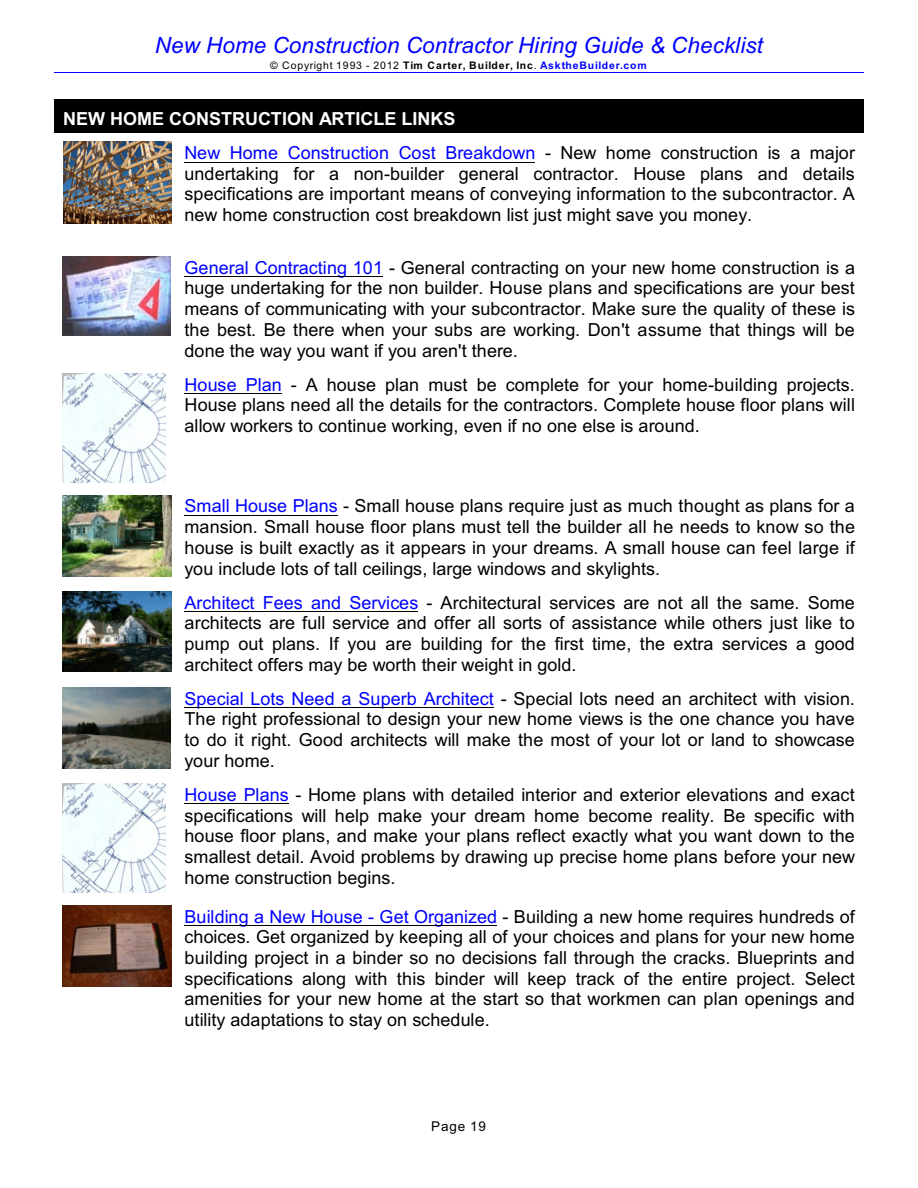
<style>
.page{position:relative;width:918px;height:1188px;background:#fff}
.page>*{position:absolute;margin:0;border:0;box-sizing:border-box;transform-origin:0 0}
.t1{font:italic 22.35px "Arial";letter-spacing:.01em;color:#00f}
.t2{font:18px/20.7px "Arial";letter-spacing:.005em;color:#000;text-align:justify}
.t3{font:700 18px "Arial";color:#fff}
.t4{font:13.5px "Arial";letter-spacing:.06em;color:#000}
.t5{font:700 10.5px "Arial";letter-spacing:.085em;color:#000}
.s1{font-weight:400}
.s2{color:#00f}
</style>
<div class="page">
<hr style="left:54px;top:72px;width:810px;height:1px;background:#00f">
<div style="left:54px;top:99px;width:810px;height:34px;background:#000"></div>
<img style="left:63px;top:142px;width:108px;height:81px">
<hr style="left:184px;top:162px;width:352px;height:1px;background:#000">
<hr style="left:184px;top:276px;width:199px;height:1px;background:#000">
<img style="left:63px;top:257px;width:108px;height:79px">
<hr style="left:184px;top:393px;width:98px;height:1px;background:#000">
<img style="left:63px;top:373px;width:103px;height:109px">
<img style="left:63px;top:495px;width:108px;height:82px">
<hr style="left:184px;top:515px;width:154px;height:1px;background:#000">
<img style="left:63px;top:592px;width:108px;height:80px">
<hr style="left:184px;top:611px;width:234px;height:1px;background:#000">
<img style="left:63px;top:688px;width:108px;height:81px">
<hr style="left:184px;top:707px;width:310px;height:1px;background:#000">
<img style="left:63px;top:784px;width:103px;height:109px">
<hr style="left:184px;top:803px;width:105px;height:1px;background:#000">
<hr style="left:184px;top:925px;width:313px;height:1px;background:#000">
<img style="left:63px;top:905px;width:108px;height:82px">
<p class="t1" style="left:155px;top:37px;width:610px">New Home Construction Contractor Hiring Guide &amp; Checklist</p>
<p class="t5" style="left:270px;top:62px;width:378px"><span class="s1">© Copyright 1993 - 2012</span> Tim Carter, Builder, Inc<span class="s1">.</span> <span class="s2">AsktheBuilder.com</span></p>
<p class="t3" style="left:63px;top:112px;width:394px">NEW HOME CONSTRUCTION ARTICLE LINKS</p>
<p class="t2" style="left:184px;top:144px;width:672px"><span class="s2">New Home Construction Cost Breakdown</span> - New home construction is a major undertaking for a non-builder general contractor. House plans and details specifications are important means of conveying information to the subcontractor. A new home construction cost breakdown list just might save you money.</p>
<p class="t2" style="left:184px;top:259px;width:672px"><span class="s2">General Contracting 101</span> - General contracting on your new home construction is a huge undertaking for the non builder. House plans and specifications are your best means of communicating with your subcontractor. Make sure the quality of these is the best. Be there when your subs are working. Don't assume that things will be done the way you want if you aren't there.</p>
<p class="t2" style="left:184px;top:376px;width:672px"><span class="s2">House Plan</span> - A house plan must be complete for your home-building projects.<br>House plans need all the details for the contractors. Complete house floor plans will allow workers to continue working, even if no one else is around.</p>
<p class="t2" style="left:184px;top:497px;width:672px"><span class="s2">Small House Plans</span> - Small house plans require just as much thought as plans for a mansion. Small house floor plans must tell the builder all he needs to know so the house is built exactly as it appears in your dreams. A small house can feel large if you include lots of tall ceilings, large windows and skylights.</p>
<p class="t2" style="left:184px;top:594px;width:672px"><span class="s2">Architect Fees and Services</span> - Architectural services are not all the same. Some architects are full service and offer all sorts of assistance while others just like to pump out plans. If you are building for the first time, the extra services a good architect offers may be worth their weight in gold.</p>
<p class="t2" style="left:184px;top:690px;width:672px"><span class="s2">Special Lots Need a Superb Architect</span> - Special lots need an architect with vision.<br>The right professional to design your new home views is the one chance you have to do it right. Good architects will make the most of your lot or land to showcase your home.</p>
<p class="t2" style="left:184px;top:786px;width:672px"><span class="s2">House Plans</span> - Home plans with detailed interior and exterior elevations and exact specifications will help make your dream home become reality. Be specific with house floor plans, and make your plans reflect exactly what you want down to the smallest detail. Avoid problems by drawing up precise home plans before your new home construction begins.</p>
<p class="t2" style="left:184px;top:907px;width:672px"><span class="s2">Building a New House - Get Organized</span> - Building a new home requires hundreds of choices. Get organized by keeping all of your choices and plans for your new home building project in a binder so no decisions fall through the cracks. Blueprints and specifications along with this binder will keep track of the entire project. Select amenities for your new home at the start so that workmen can plan openings and utility adaptations to stay on schedule.</p>
<p class="t4" style="left:431px;top:1121px;width:56px">Page 19</p>
</div>
